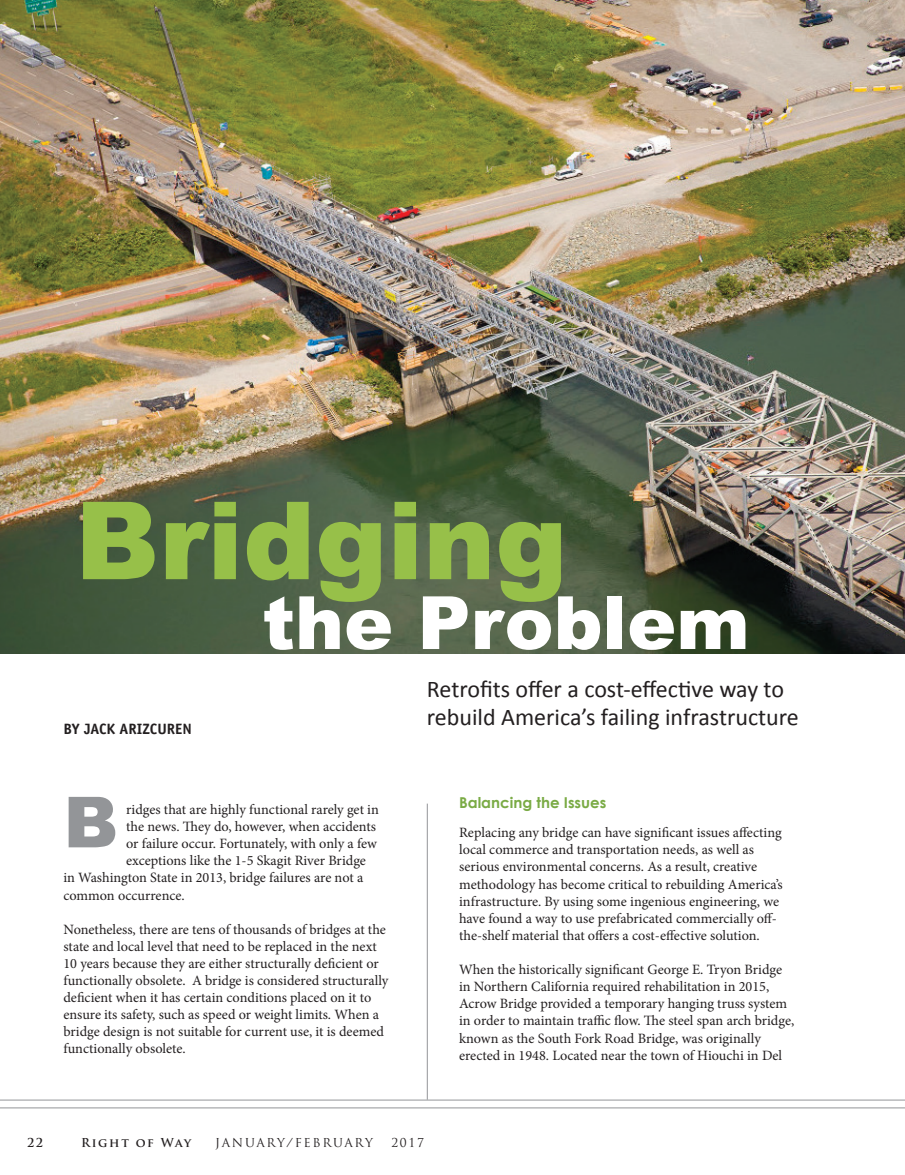
<style>
.page{position:relative;width:905px;height:1175px;background:#fff}
.page>*{position:absolute;margin:0;border:0;box-sizing:border-box;transform-origin:0 0}
.t1{font:900 108px "Arial";color:#97c049}
.t2{font:900 73.5px "Arial";color:#fff}
.t3{font:900 70.5px "Arial";color:#939598}
.t4{font:24px/28.8px "Calibri";color:#231f20}
.BodyCopy{font:700 15px "Century Gothic";color:#7aab45}
.t5{font:700 15px "Officina Sans Std";color:#231f20}
.BodyCopy-2{font:14.25px/17.1px "Minion Pro";color:#231f20}
.t6{font:12px "Trajan Pro";letter-spacing:.14em;color:#231f20}
.t7{font:700 12px "Trajan Pro";letter-spacing:.135em;color:#231f20}
</style>
<div class="page">
<img style="left:0;top:0;width:904px;height:653px">
<hr style="left:0;top:1107px;width:904px;height:1px;background:#939598">
<hr style="left:0;top:1099px;width:904px;height:1px;background:#939598">
<hr style="left:427px;top:803px;width:1px;height:296px;background:#939598">
<p class="t1" style="left:75px;top:462px;width:494px">Bridging</p>
<p class="t2" style="left:262px;top:569px;width:489px">the Problem</p>
<p class="t5" style="left:63px;top:719px;width:130px">BY JACK ARIZCUREN</p>
<p class="t3" style="left:63px;top:771px;width:56px">B</p>
<p class="BodyCopy-2" style="left:126px;top:801px;width:254px">ridges that are highly functional rarely get in</p>
<p class="BodyCopy-2" style="left:126px;top:818px;width:251px">the news. They do, however, when accidents</p>
<p class="BodyCopy-2" style="left:126px;top:835px;width:252px">or failure occur. Fortunately, with only a few</p>
<p class="BodyCopy-2" style="left:126px;top:852px;width:241px">exceptions like the 1-5 Skagit River Bridge</p>
<p class="BodyCopy-2" style="left:63px;top:869px;width:301px">in Washington State in 2013, bridge failures are not a</p>
<p class="BodyCopy-2" style="left:63px;top:886px;width:123px">common occurrence.</p>
<p class="BodyCopy-2" style="left:63px;top:920px;width:326px">Nonetheless, there are tens of thousands of bridges at the state and local level that need to be replaced in the next 10 years because they are either structurally deficient or functionally obsolete. A bridge is considered structurally deficient when it has certain conditions placed on it to ensure its safety, such as speed or weight limits. When a bridge design is not suitable for current use, it is deemed functionally obsolete.</p>
<p class="t4" style="left:427px;top:674px;width:373px">Retrofits offer a cost-effective way to rebuild America’s failing infrastructure</p>
<p class="BodyCopy" style="left:459px;top:793px;width:149px">Balancing the Issues</p>
<p class="BodyCopy-2" style="left:459px;top:824px;width:325px">Replacing any bridge can have significant issues affecting local commerce and transportation needs, as well as serious environmental concerns. As a result, creative methodology has become critical to rebuilding America’s infrastructure. By using some ingenious engineering, we have found a way to use prefabricated commercially off&shy;the-shelf material that offers a cost-effective solution.</p>
<p class="BodyCopy-2" style="left:459px;top:961px;width:337px">When the historically significant George E. Tryon Bridge in Northern California required rehabilitation in 2015, Acrow Bridge provided a temporary hanging truss system in order to maintain traffic flow. The steel span arch bridge, known as the South Fork Road Bridge, was originally erected in 1948. Located near the town of Hiouchi in Del</p>
<p class="t7" style="left:27px;top:1135px;width:18px">22</p>
<p class="t7" style="left:81px;top:1135px;width:112px">Right of Way</p>
<p class="t6" style="left:215px;top:1135px;width:159px">JANUARY/FEBRUARY</p>
<p class="t6" style="left:391px;top:1135px;width:34px">2017</p>
</div>
